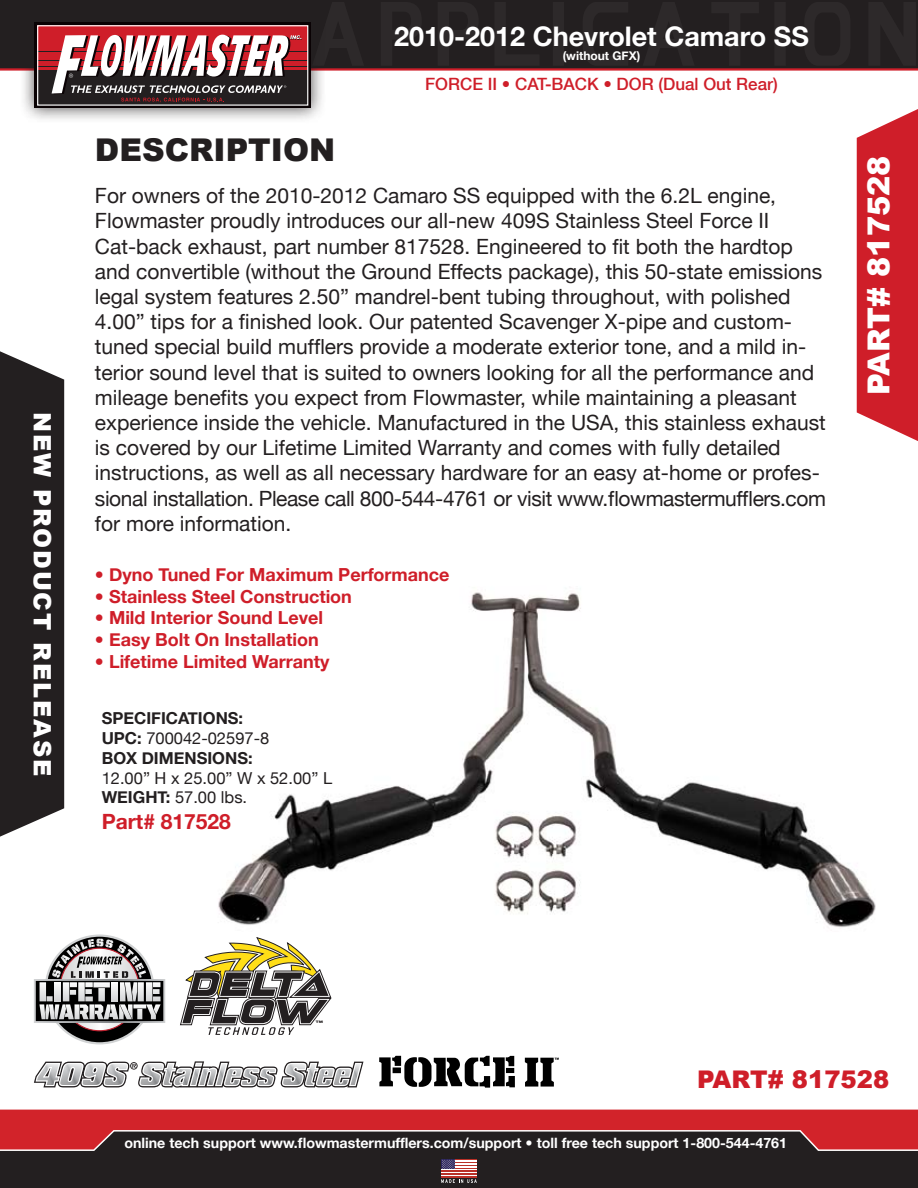
<style>
.page{position:relative;width:918px;height:1188px;background:#fff}
.page>*{position:absolute;margin:0;border:0;box-sizing:border-box;transform-origin:0 0}
.t1{font:900 31.35px "Arial";color:#231f20}
.t2{font:900 30.3px "Arial";color:#fff}
.t3{font:700 27px "Helvetica Neue";color:#fff}
.t4{font:900 24.3px "Arial";color:#cf1e29}
.t5{font:900 24px "Arial";letter-spacing:.08em;color:#fff}
.t6{font:21px/25.2px "Helvetica Neue";color:#231f20}
.t7{font:700 21px "Helvetica Neue";color:#cf1e29}
.t8{font:700 18px "Helvetica Neue";color:#cf1e29}
.t9{font:500 16.95px "Helvetica Neue";color:#cf1e29}
.t10{font:700 16.5px/19.8px "Helvetica Neue";color:#231f20}
.t11{font:16.5px/19.8px "Helvetica Neue";color:#231f20}
.t12{font:700 14.25px "Helvetica Neue";color:#fff}
.t13{font:700 12px "Helvetica Neue";color:#fff}
.t14{font:3.45px "Coalition";color:#231f20}
.s1{font-weight:400}
.s2{font-weight:700}
</style>
<div class="page">
<img style="left:184px;top:396px;width:726px;height:714px">
<svg style="left:857px;top:109px;width:61px;height:332px;background:#d3313b"></svg>
<div style="left:0;top:1152px;width:918px;height:36px;background:#231f20"></div>
<svg style="left:0;top:1110px;width:918px;height:42px;background:#91292d"></svg>
<div style="left:0;top:0;width:918px;height:69px;background:#231f20"></div>
<hr style="left:0;top:68px;width:918px;height:3px;background:#cf1e29">
<svg style="left:379px;top:1056px;width:136px;height:32px"></svg>
<svg style="left:525px;top:1058px;width:34px;height:29px"></svg>
<svg style="left:34px;top:1061px;width:329px;height:27px"></svg>
<svg style="left:34px;top:934px;width:131px;height:110px"></svg>
<svg style="left:180px;top:937px;width:152px;height:98px"></svg>
<div style="left:326px;top:39px;width:22px;height:8px;background:#2d292a"></div>
<div style="left:656px;top:39px;width:22px;height:8px;background:#2d292a"></div>
<div style="left:18px;top:6px;width:308px;height:117px;background:#231f20;opacity:.75"></div>
<div style="left:34px;top:23px;width:277px;height:85px;background:#0a0204"></div>
<div style="left:38px;top:69px;width:270px;height:36px;background:#231f20"></div>
<hr style="left:38px;top:60px;width:270px;height:1px;background:#231f20">
<hr style="left:38px;top:66px;width:270px;height:1px;background:#231f20">
<hr style="left:38px;top:51px;width:270px;height:2px;background:#231f20">
<hr style="left:38px;top:67px;width:270px;height:2px;background:#cf1e29">
<div style="left:38px;top:26px;width:270px;height:25px;background:#cf1e29"></div>
<div style="left:38px;top:61px;width:270px;height:5px;background:#cf1e29"></div>
<div style="left:38px;top:53px;width:270px;height:7px;background:#cf1e29"></div>
<div style="left:37px;top:25px;width:271px;height:81px;border:1px solid #fff"></div>
<svg style="left:52px;top:35px;width:250px;height:67px"></svg>
<div style="left:0;top:351px;width:64px;height:486px;background:#231f20"></div>
<div style="left:441px;top:1159px;width:14px;height:10px;background:#2c255c"></div>
<hr style="left:455px;top:1159px;width:22px;height:2px;background:#b93027">
<hr style="left:441px;top:1169px;width:36px;height:2px;background:#fff">
<hr style="left:441px;top:1171px;width:36px;height:1px;background:#b93027">
<hr style="left:441px;top:1172px;width:36px;height:2px;background:#fff">
<hr style="left:441px;top:1174px;width:36px;height:1px;background:#b93027">
<hr style="left:441px;top:1175px;width:36px;height:1px;background:#fff">
<hr style="left:441px;top:1176px;width:36px;height:2px;background:#b93027">
<svg style="left:442px;top:1160px;width:35px;height:9px"></svg>
<svg style="left:441px;top:1179px;width:36px;height:4px"></svg>
<p class="t5" style="left:60px;top:412px;width:366px;rotate:90deg">NEW PRODUCT RELEASE</p>
<p class="t3" style="left:394px;top:19px;width:416px">2010-2012 Chevrolet Camaro SS</p>
<p class="t13" style="left:563px;top:48px;width:79px">(without GFX)</p>
<h1 class="t1" style="left:95px;top:127px;width:242px">DESCRIPTION</h1>
<p class="t9" style="left:425px;top:74px;width:354px">FORCE II • CAT-BACK • DOR (Dual Out Rear)</p>
<p class="t6" style="left:95px;top:183px;width:733px">For owners of the 2010-2012 Camaro SS equipped with the 6.2L engine, Flowmaster proudly introduces our all-new 409S Stainless Steel Force II Cat-back exhaust, part number 817528. Engineered to fit both the hardtop and convertible (without the Ground Effects package), this 50-state emissions legal system features 2.50” mandrel-bent tubing throughout, with polished 4.00” tips for a finished look. Our patented Scavenger X-pipe and custom&shy;tuned special build mufflers provide a moderate exterior tone, and a mild in&shy;terior sound level that is suited to owners looking for all the performance and mileage benefits you expect from Flowmaster, while maintaining a pleasant experience inside the vehicle. Manufactured in the USA, this stainless exhaust is covered by our Lifetime Limited Warranty and comes with fully detailed instructions, as well as all necessary hardware for an easy at-home or profes&shy;sional installation. Please call 800-544-4761 or visit www.flowmastermufflers.com for more information.</p>
<p class="t8" style="left:95px;top:564px;width:356px">• Dyno Tuned For Maximum Performance</p>
<p class="t8" style="left:95px;top:585px;width:259px">• Stainless Steel Construction</p>
<p class="t8" style="left:95px;top:607px;width:230px">• Mild Interior Sound Level</p>
<p class="t8" style="left:95px;top:628px;width:225px">• Easy Bolt On Installation</p>
<p class="t8" style="left:95px;top:650px;width:236px">• Lifetime Limited Warranty</p>
<p class="t10" style="left:102px;top:708px;width:169px">SPECIFICATIONS:<br>UPC: <span class="s1">700042-02597-8<br></span>BOX DIMENSIONS:</p>
<p class="t11" style="left:102px;top:768px;width:232px">12.00” H x 25.00” W x 52.00” L<br><span class="s2">WEIGHT:</span> 57.00 lbs.</p>
<p class="t7" style="left:102px;top:808px;width:131px">Part# 817528</p>
<h2 class="t2" style="left:857px;top:395px;width:241px;rotate:-90deg">PART# 817528</h2>
<p class="t14" style="left:316px;top:1020px;width:9px">tm</p>
<p class="t4" style="left:697px;top:1061px;width:194px">PART# 817528</p>
<p class="t12" style="left:124px;top:1134px;width:664px">online tech support www.flowmastermufflers.com/support • toll free tech support 1-800-544-4761</p>
</div>
